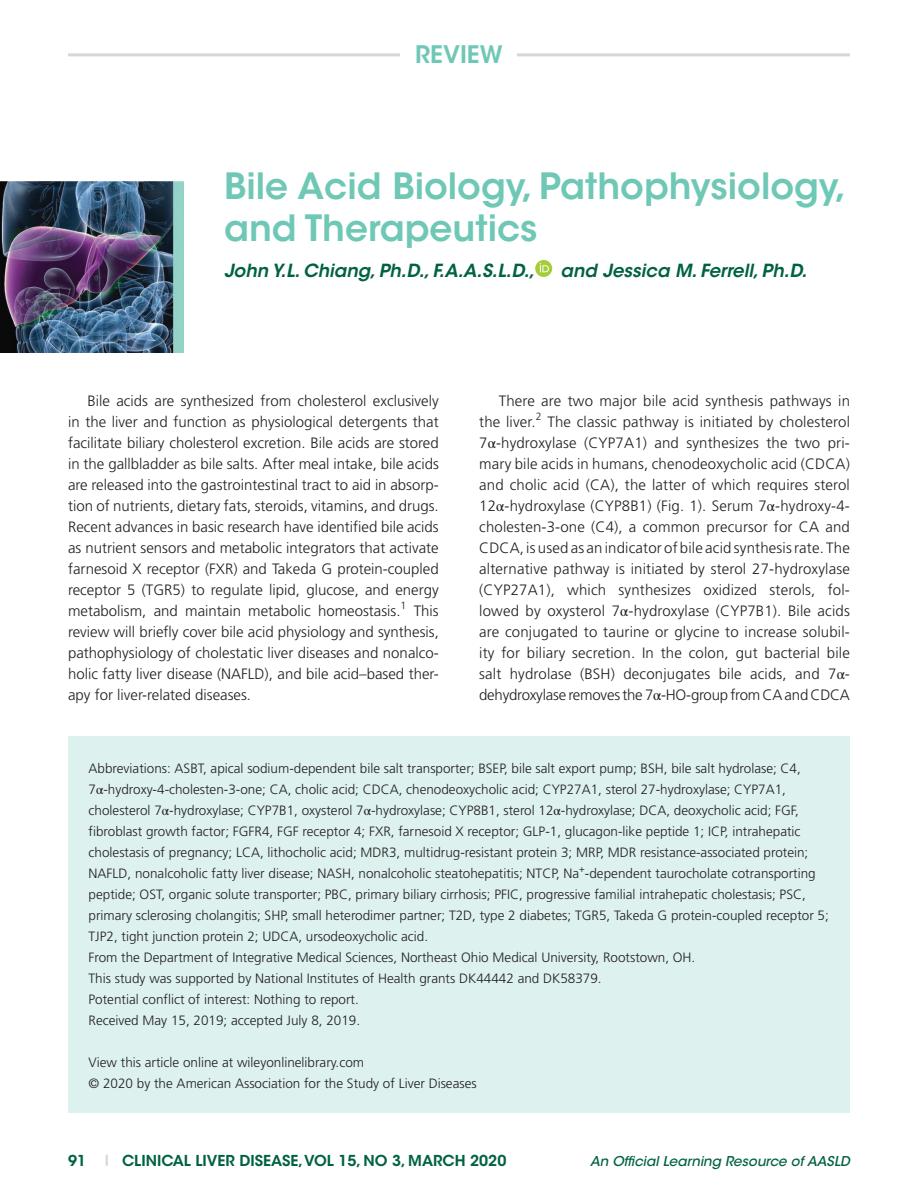
<style>
.page{position:relative;width:918px;height:1188px;background:#fff}
.page>*{position:absolute;margin:0;border:0;box-sizing:border-box;transform-origin:0 0}
.t1{font:600 36px/42px "ITC Avant Garde Std";color:#6fc8b6}
.t2{font:600 24px "ITC Avant Garde Std";color:#6fc8b6}
.t3{font:italic 600 18px "ITC Avant Garde Std";color:#006241}
.t4{font:300 15px/21px "Frutiger LT Std";color:#231f20;text-align:justify}
.t5{font:600 15px "ITC Avant Garde Std";color:#006241}
.t6{font:300 13.5px/21px "Frutiger LT Std";color:#231f20}
.t7{font:italic 500 13.5px "ITC Avant Garde Std";color:#006241}
.t8{font:300 10.5px "Frutiger LT Std";color:#231f20}
.s1{font-family:"STIX";font-weight:400}
</style>
<div class="page">
<hr style="left:68px;top:53px;width:333px;height:3px;background:#d6d7d8">
<hr style="left:517px;top:53px;width:333px;height:3px;background:#d6d7d8">
<img style="left:0;top:182px;width:184px;height:171px">
<svg style="left:535px;top:260px;width:17px;height:17px"></svg>
<svg style="left:540px;top:263px;width:9px;height:9px"></svg>
<div style="left:68px;top:736px;width:782px;height:376px;background:#ddf1ef"></div>
<h2 class="t2" style="left:415px;top:39px;width:89px">Review</h2>
<h1 class="t1" style="left:224px;top:165px;width:624px">Bile Acid Biology, Pathophysiology, and Therapeutics</h1>
<p class="t3" style="left:224px;top:259px;width:312px">John Y.L. Chiang, Ph.D., F.A.A.S.L.D.,</p>
<p class="t3" style="left:561px;top:259px;width:248px">and Jessica M. Ferrell, Ph.D.</p>
<p class="t4" style="left:68px;top:391px;width:372px;text-indent:20px">Bile acids are synthesized from cholesterol exclusively in the liver and function as physiological detergents that facilitate biliary cholesterol excretion. Bile acids are stored in the gallbladder as bile salts. After meal intake, bile acids are released into the gastrointestinal tract to aid in absorp&shy;tion of nutrients, dietary fats, steroids, vitamins, and drugs.<br>Recent advances in basic research have identified bile acids as nutrient sensors and metabolic integrators that activate farnesoid X receptor (FXR) and Takeda G protein-coupled receptor 5 (TGR5) to regulate lipid, glucose, and energy metabolism, and maintain metabolic homeostasis.</p>
<p class="t8" style="left:401px;top:600px;width:7px">1</p>
<p class="t4" style="left:68px;top:601px;width:372px;text-indent:346px">This review will briefly cover bile acid physiology and synthesis, pathophysiology of cholestatic liver diseases and nonalco&shy;holic fatty liver disease (NAFLD), and bile acid–based ther&shy;apy for liver-related diseases.</p>
<p class="t4" style="left:479px;top:391px;width:372px;text-indent:20px">There are two major bile acid synthesis pathways in the liver.</p>
<p class="t8" style="left:536px;top:411px;width:7px">2</p>
<p class="t4" style="left:479px;top:412px;width:372px;text-indent:68px">The classic pathway is initiated by cholesterol 7<span class="s1">α</span>-hydroxylase (CYP7A1) and synthesizes the two pri&shy;mary bile acids in humans, chenodeoxycholic acid (CDCA) and cholic acid (CA), the latter of which requires sterol 12<span class="s1">α</span>-hydroxylase (CYP8B1) (Fig. 1). Serum 7<span class="s1">α</span>-hydroxy-4- cholesten-3-one (C4), a common precursor for CA and CDCA, is used as an indicator of bile acid synthesis rate. The alternative pathway is initiated by sterol 27-hydroxylase (CYP27A1), which synthesizes oxidized sterols, fol&shy;lowed by oxysterol 7<span class="s1">α</span>-hydroxylase (CYP7B1). Bile acids are conjugated to taurine or glycine to increase solubil&shy;ity for biliary secretion. In the colon, gut bacterial bile salt hydrolase (BSH) deconjugates bile acids, and 7<span class="s1">α&shy;</span>dehydroxylase removes the 7<span class="s1">α</span>-HO-group from CA and CDCA</p>
<p class="t6" style="left:89px;top:758px;width:742px">Abbreviations: ASBT, apical sodium-dependent bile salt transporter; BSEP, bile salt export pump; BSH, bile salt hydrolase; C4, 7<span class="s1">α</span>-hydroxy-4-cholesten-3-one; CA, cholic acid; CDCA, chenodeoxycholic acid; CYP27A1, sterol 27-hydroxylase; CYP7A1, cholesterol 7<span class="s1">α</span>-hydroxylase; CYP7B1, oxysterol 7<span class="s1">α</span>-hydroxylase; CYP8B1, sterol 12<span class="s1">α</span>-hydroxylase; DCA, deoxycholic acid; FGF, fibroblast growth factor; FGFR4, FGF receptor 4; FXR, farnesoid X receptor; GLP-1, glucagon-like peptide 1; ICP, intrahepatic cholestasis of pregnancy; LCA, lithocholic acid; MDR3, multidrug-resistant protein 3; MRP, MDR resistance-associated protein; NAFLD, nonalcoholic fatty liver disease; NASH, nonalcoholic steatohepatitis; NTCP, Na<sup>+</sup>-dependent taurocholate cotransporting peptide; OST, organic solute transporter; PBC, primary biliary cirrhosis; PFIC, progressive familial intrahepatic cholestasis; PSC, primary sclerosing cholangitis; SHP, small heterodimer partner; T2D, type 2 diabetes; TGR5, Takeda G protein-coupled receptor 5; TJP2, tight junction protein 2; UDCA, ursodeoxycholic acid.<br>From the Department of Integrative Medical Sciences, Northeast Ohio Medical University, Rootstown, OH.<br>This study was supported by National Institutes of Health grants DK44442 and DK58379.<br>Potential conflict of interest: Nothing to report.<br>Received May 15, 2019; accepted July 8, 2019.</p>
<p class="t6" style="left:89px;top:1052px;width:390px">View this article online at wileyonlinelibrary.com<br>© 2020 by the American Association for the Study of Liver Diseases</p>
<p class="t5" style="left:68px;top:1151px;width:440px">91 <sup>|</sup> Clinical Liver Disease, VOL 15, NO 3, MARCH 2020</p>
<p class="t7" style="left:590px;top:1152px;width:261px">An Official Learning Resource of AASLD</p>
</div>
